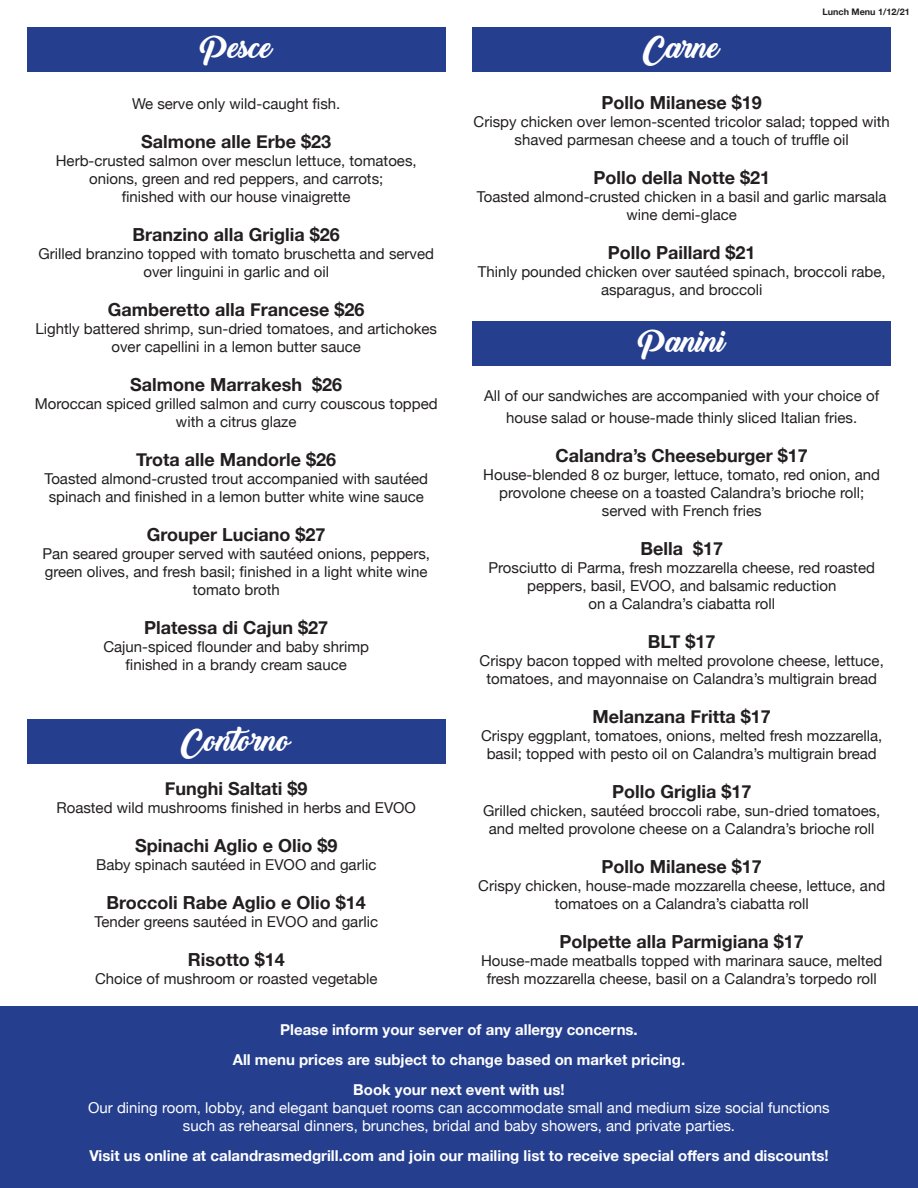
<style>
.page{position:relative;width:918px;height:1188px;background:#fff}
.page>*{position:absolute;margin:0;border:0;box-sizing:border-box;transform-origin:0 0}
.t1{font:30px "Backto Black Bold Demo";color:#fff}
.t2{font:700 18px "Helvetica Neue";color:#231f20}
.t3{font:15px/18px "Helvetica Neue";color:#231f20;text-align:center}
.t4{font:700 15px "Helvetica Neue";color:#fff}
.t5{font:15px "Helvetica Neue";color:#fff}
.t6{font:700 9px "Helvetica Neue";color:#231f20}
</style>
<div class="page">
<div style="left:27px;top:27px;width:419px;height:45px;background:#253f8e"></div>
<div style="left:472px;top:27px;width:419px;height:45px;background:#253f8e"></div>
<div style="left:27px;top:719px;width:419px;height:45px;background:#253f8e"></div>
<div style="left:0;top:1007px;width:918px;height:181px;background:#253f8e"></div>
<div style="left:472px;top:321px;width:419px;height:45px;background:#253f8e"></div>
<p class="t6" style="left:823px;top:5px;width:89px">Lunch Menu 1/12/21</p>
<p class="t1" style="left:644px;top:31px;width:77px">Carne</p>
<p class="t2" style="left:602px;top:89px;width:162px">Pollo Milanese $19</p>
<p class="t3" style="left:474px;top:114px;width:418px">Crispy chicken over lemon-scented tricolor salad; topped with shaved parmesan cheese and a touch of truffle oil</p>
<p class="t2" style="left:593px;top:164px;width:178px">Pollo della Notte $21</p>
<p class="t3" style="left:477px;top:189px;width:411px">Toasted almond-crusted chicken in a basil and garlic marsala wine demi-glace</p>
<p class="t2" style="left:608px;top:239px;width:149px">Pollo Paillard $21</p>
<p class="t3" style="left:478px;top:264px;width:409px">Thinly pounded chicken over sautéed spinach, broccoli rabe, asparagus, and broccoli</p>
<p class="t1" style="left:200px;top:31px;width:74px">Pesce</p>
<p class="t3" style="left:132px;top:96px;width:210px">We serve only wild-caught fish.</p>
<p class="t2" style="left:141px;top:128px;width:191px">Salmone alle Erbe $23</p>
<p class="t3" style="left:56px;top:153px;width:362px">Herb-crusted salmon over mesclun lettuce, tomatoes,</p>
<p class="t3" style="left:89px;top:171px;width:296px">onions, green and red peppers, and carrots;</p>
<p class="t3" style="left:122px;top:189px;width:230px">finished with our house vinaigrette</p>
<p class="t2" style="left:133px;top:221px;width:209px">Branzino alla Griglia $26</p>
<p class="t3" style="left:38px;top:246px;width:397px">Grilled branzino topped with tomato bruschetta and served over linguini in garlic and oil</p>
<p class="t2" style="left:108px;top:296px;width:258px">Gamberetto alla Francese $26</p>
<p class="t3" style="left:35px;top:321px;width:403px">Lightly battered shrimp, sun-dried tomatoes, and artichokes over capellini in a lemon butter sauce</p>
<p class="t2" style="left:130px;top:371px;width:214px">Salmone Marrakesh $26</p>
<p class="t3" style="left:35px;top:396px;width:404px">Moroccan spiced grilled salmon and curry couscous topped with a citrus glaze</p>
<p class="t2" style="left:136px;top:446px;width:201px">Trota alle Mandorle $26</p>
<p class="t3" style="left:44px;top:471px;width:385px;text-align:left">Toasted almond-crusted trout accompanied with sautéed spinach and finished in a lemon butter white wine sauce</p>
<p class="t2" style="left:147px;top:521px;width:180px">Grouper Luciano $27</p>
<p class="t3" style="left:42px;top:546px;width:389px">Pan seared grouper served with sautéed onions, peppers, green olives, and fresh basil; finished in a light white wine tomato broth</p>
<p class="t2" style="left:144px;top:614px;width:186px">Platessa di Cajun $27</p>
<p class="t3" style="left:103px;top:639px;width:267px">Cajun-spiced flounder and baby shrimp</p>
<p class="t3" style="left:126px;top:657px;width:223px">finished in a brandy cream sauce</p>
<p class="t1" style="left:638px;top:324px;width:89px">Panini</p>
<p class="t3" style="left:484px;top:386px;width:397px;line-height:21.6px">All of our sandwiches are accompanied with your choice of house salad or house-made thinly sliced Italian fries.</p>
<p class="t2" style="left:556px;top:442px;width:254px">Calandra’s Cheeseburger $17</p>
<p class="t3" style="left:483px;top:467px;width:398px">House-blended 8 oz burger, lettuce, tomato, red onion, and provolone cheese on a toasted Calandra’s brioche roll;</p>
<p class="t3" style="left:602px;top:503px;width:161px">served with French fries</p>
<p class="t2" style="left:640px;top:535px;width:84px">Bella $17</p>
<p class="t3" style="left:489px;top:560px;width:388px">Prosciutto di Parma, fresh mozzarella cheese, red roasted peppers, basil, EVOO, and balsamic reduction</p>
<p class="t3" style="left:588px;top:596px;width:188px">on a Calandra’s ciabatta roll</p>
<p class="t2" style="left:648px;top:628px;width:69px">BLT $17</p>
<p class="t3" style="left:480px;top:653px;width:406px">Crispy bacon topped with melted provolone cheese, lettuce, tomatoes, and mayonnaise on Calandra’s multigrain bread</p>
<p class="t2" style="left:593px;top:703px;width:180px">Melanzana Fritta $17</p>
<p class="t3" style="left:481px;top:728px;width:403px">Crispy eggplant, tomatoes, onions, melted fresh mozzarella, basil; topped with pesto oil on Calandra’s multigrain bread</p>
<p class="t2" style="left:612px;top:778px;width:141px">Pollo Griglia $17</p>
<p class="t3" style="left:483px;top:803px;width:399px">Grilled chicken, sautéed broccoli rabe, sun-dried tomatoes, and melted provolone cheese on a Calandra’s brioche roll</p>
<p class="t2" style="left:602px;top:853px;width:162px">Pollo Milanese $17</p>
<p class="t3" style="left:478px;top:878px;width:409px">Crispy chicken, house-made mozzarella cheese, lettuce, and tomatoes on a Calandra’s ciabatta roll</p>
<p class="t2" style="left:560px;top:928px;width:246px">Polpette alla Parmigiana $17</p>
<p class="t3" style="left:481px;top:953px;width:403px">House-made meatballs topped with marinara sauce, melted fresh mozzarella cheese, basil on a Calandra’s torpedo roll</p>
<p class="t1" style="left:182px;top:723px;width:110px">Contorno</p>
<p class="t2" style="left:165px;top:775px;width:144px">Funghi Saltati $9</p>
<p class="t3" style="left:56px;top:800px;width:361px">Roasted wild mushrooms finished in herbs and EVOO</p>
<p class="t2" style="left:135px;top:832px;width:204px">Spinachi Aglio e Olio $9</p>
<p class="t3" style="left:96px;top:857px;width:282px">Baby spinach sautéed in EVOO and garlic</p>
<p class="t2" style="left:107px;top:889px;width:261px">Broccoli Rabe Aglio e Olio $14</p>
<p class="t3" style="left:94px;top:914px;width:285px">Tender greens sautéed in EVOO and garlic</p>
<p class="t2" style="left:188px;top:946px;width:99px">Risotto $14</p>
<p class="t3" style="left:95px;top:971px;width:284px">Choice of mushroom or roasted vegetable</p>
<p class="t4" style="left:280px;top:1018px;width:359px">Please inform your server of any allergy concerns.</p>
<p class="t4" style="left:233px;top:1048px;width:454px">All menu prices are subject to change based on market pricing.</p>
<p class="t4" style="left:353px;top:1078px;width:213px">Book your next event with us!</p>
<p class="t5" style="left:88px;top:1097px;width:743px">Our dining room, lobby, and elegant banquet rooms can accommodate small and medium size social functions</p>
<p class="t5" style="left:183px;top:1115px;width:554px">such as rehearsal dinners, brunches, bridal and baby showers, and private parties.</p>
<p class="t4" style="left:89px;top:1144px;width:741px">Visit us online at calandrasmedgrill.com and join our mailing list to receive special offers and discounts!</p>
</div>
